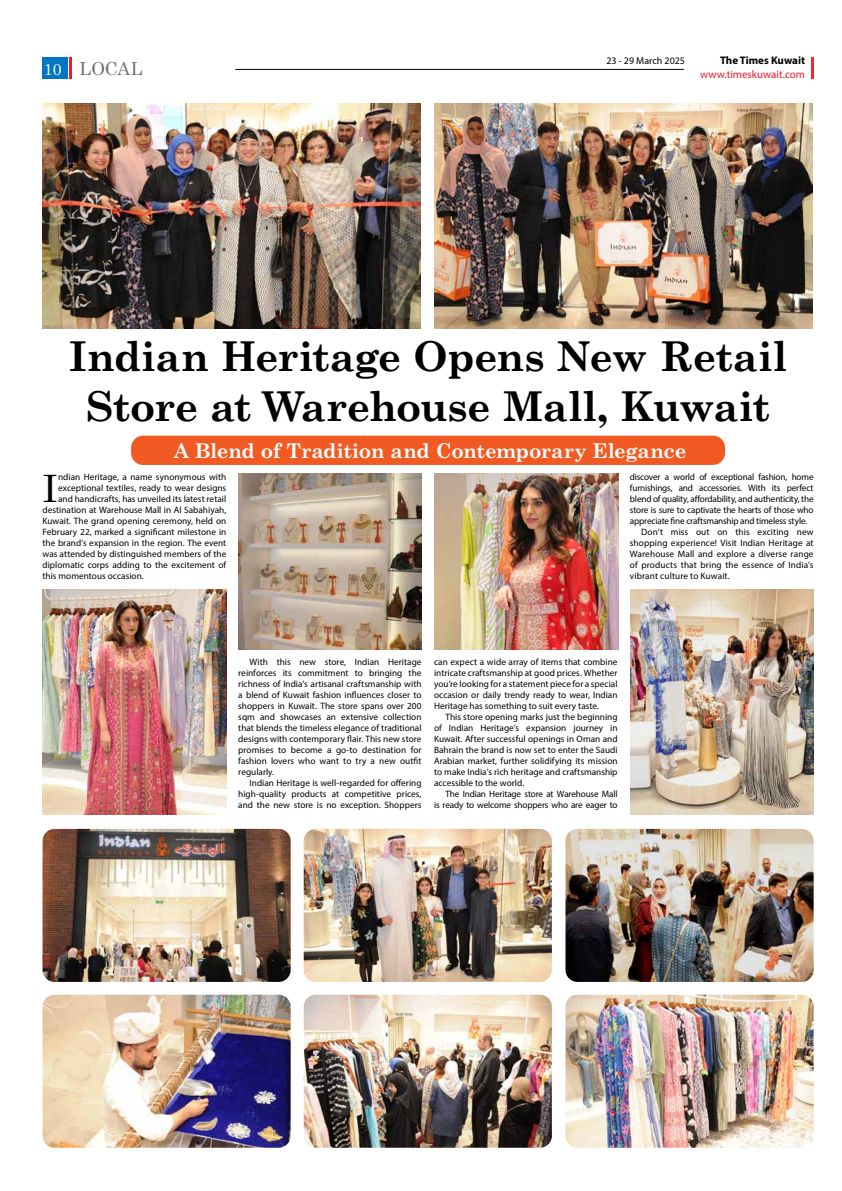
<style>
.page{position:relative;width:842px;height:1191px;background:#fff}
.page>*{position:absolute;margin:0;border:0;box-sizing:border-box;transform-origin:0 0}
.t1{font:700 41.2px/50px "Century Schoolbook";letter-spacing:-.02em;color:#000;text-align:center}
.t2{font:37.8px "Century Schoolbook";color:#000}
.t3{font:700 20.2px "Century Schoolbook Std";letter-spacing:-.02em;color:#fff}
.t4{font:18px "Century Schoolbook";color:#6d6e71}
.t5{font:16px "Century Schoolbook";color:#fff}
.t6{font:11px "Myriad Pro";color:#ed1c24}
.t7{font:700 11px "Myriad Pro";color:#000}
.t8{font:10px "Myriad Pro";color:#000}
.t9{font:9.2px/11px "Myriad Pro";color:#000;text-align:justify}
.t10{font:9.2px "Myriad Pro";letter-spacing:-.02em;color:#000}
</style>
<div class="page">
<div style="left:43px;top:57px;width:25px;height:22px;background:#0076c0"></div>
<hr style="left:811px;top:57px;width:3px;height:22px;background:#ee2d28">
<hr style="left:69px;top:57px;width:3px;height:22px;background:#ed1c24">
<hr style="left:235px;top:69px;width:449px;height:1px;background:#000">
<img style="left:43px;top:103px;width:377px;height:225px">
<img style="left:435px;top:103px;width:378px;height:225px">
<img style="left:43px;top:829px;width:248px;height:153px">
<img style="left:43px;top:994px;width:248px;height:153px">
<img style="left:304px;top:829px;width:248px;height:153px">
<img style="left:304px;top:994px;width:248px;height:153px">
<img style="left:565px;top:829px;width:249px;height:153px">
<img style="left:565px;top:994px;width:249px;height:153px">
<div style="left:131px;top:436px;width:594px;height:29px;background:#f15a22;border-radius:12px"></div>
<img style="left:630px;top:589px;width:184px;height:225px">
<img style="left:43px;top:589px;width:183px;height:225px">
<img style="left:435px;top:473px;width:183px;height:176px">
<img style="left:238px;top:473px;width:184px;height:176px">
<h3 class="t5" style="left:44px;top:59px;width:19px">10</h3>
<h3 class="t4" style="left:79px;top:57px;width:65px">LOCAL</h3>
<p class="t8" style="left:606px;top:55px;width:80px">23 - 29 March 2025</p>
<p class="t7" style="left:720px;top:53px;width:87px">The Times Kuwait</p>
<p class="t6" style="left:700px;top:68px;width:106px">www.timeskuwait.com</p>
<h1 class="t1" style="left:69px;top:330px;width:720px">Indian Heritage Opens New Retail<br>Store at Warehouse Mall, Kuwait</h1>
<h3 class="t3" style="left:174px;top:437px;width:514px">A Blend of Tradition and Contemporary Elegance</h3>
<h2 class="t2" style="left:43px;top:465px;width:17px">I</h2>
<p class="t9" style="left:58px;top:471px;width:170px">ndian Heritage, a name synonymous with</p>
<p class="t9" style="left:58px;top:482px;width:170px">exceptional textiles, ready to wear designs</p>
<p class="t9" style="left:58px;top:493px;width:170px">and handicrafts, has unveiled its latest retail</p>
<p class="t9" style="left:43px;top:504px;width:185px">destination at Warehouse Mall in Al Sabahiyah,</p>
<p class="t9" style="left:43px;top:515px;width:185px">Kuwait. The grand opening ceremony, held on</p>
<p class="t9" style="left:43px;top:526px;width:185px">February 22, marked a significant milestone in</p>
<p class="t9" style="left:43px;top:537px;width:185px">the brand’s expansion in the region. The event</p>
<p class="t9" style="left:43px;top:548px;width:185px">was attended by distinguished members of the</p>
<p class="t9" style="left:43px;top:559px;width:185px">diplomatic corps adding to the excitement of</p>
<p class="t9" style="left:43px;top:570px;width:103px">this momentous occasion.</p>
<p class="t9" style="left:630px;top:471px;width:185px">discover a world of exceptional fashion, home</p>
<p class="t9" style="left:630px;top:482px;width:185px">furnishings, and accessories. With its perfect</p>
<p class="t9" style="left:630px;top:493px;width:185px">blend of quality, affordability, and authenticity, the</p>
<p class="t10" style="left:630px;top:504px;width:185px">store is sure to captivate the hearts of those who</p>
<p class="t10" style="left:630px;top:515px;width:179px">appreciate fine craftsmanship and timeless style.</p>
<p class="t9" style="left:641px;top:526px;width:174px">Don’t miss out on this exciting new</p>
<p class="t9" style="left:630px;top:537px;width:185px">shopping experience! Visit Indian Heritage at</p>
<p class="t9" style="left:630px;top:548px;width:185px">Warehouse Mall and explore a diverse range</p>
<p class="t9" style="left:630px;top:559px;width:185px">of products that bring the essence of India’s</p>
<p class="t9" style="left:630px;top:570px;width:101px">vibrant culture to Kuwait.</p>
<p class="t9" style="left:238px;top:656px;width:185px;text-indent:11px">With this new store, Indian Heritage reinforces its commitment to bringing the richness of India’s artisanal craftsmanship with a blend of Kuwait fashion influences closer to shoppers in Kuwait. The store spans over 200 sqm and showcases an extensive collection that blends the timeless elegance of traditional designs with contemporary flair. This new store promises to become a go-to destination for fashion lovers who want to try a new outfit regularly.</p>
<p class="t9" style="left:238px;top:777px;width:185px;text-indent:11px">Indian Heritage is well-regarded for offering high-quality products at competitive prices, and the new store is no exception. Shoppers</p>
<p class="t9" style="left:434px;top:656px;width:185px">can expect a wide array of items that combine intricate craftsmanship at good prices. Whether you’re looking for a statement piece for a special occasion or daily trendy ready to wear, Indian Heritage has something to suit every taste.</p>
<p class="t9" style="left:434px;top:711px;width:185px;text-indent:11px">This store opening marks just the beginning of Indian Heritage’s expansion journey in Kuwait. After successful openings in Oman and Bahrain the brand is now set to enter the Saudi Arabian market, further solidifying its mission to make India’s rich heritage and craftsmanship accessible to the world.</p>
<p class="t9" style="left:434px;top:788px;width:185px;text-align:right">The Indian Heritage store at Warehouse Mall<br>is ready to welcome shoppers who are eager to</p>
</div>
